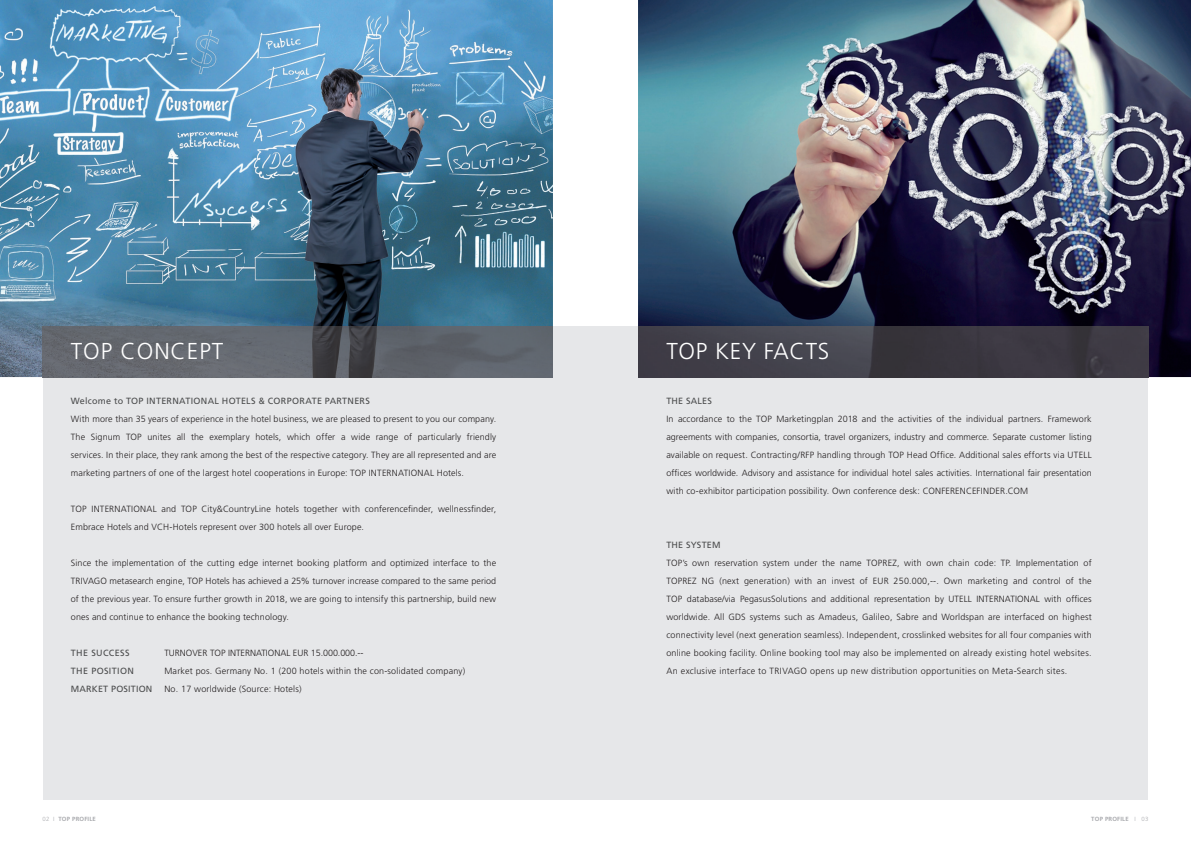
<style>
.page{position:relative;width:1191px;height:842px;background:#fff}
.page>*{position:absolute;margin:0;border:0;box-sizing:border-box;transform-origin:0 0}
.t1{font:300 23px "Frutiger";letter-spacing:.035em;color:#fff}
.t2{font:300 9px/18px "Frutiger";letter-spacing:.015em;color:#231f20;text-align:justify}
.t3{font:9px "Frutiger";letter-spacing:.03em;color:#4b4c4d}
.t4{font:700 6px "Frutiger";letter-spacing:.03em;color:#a8a9ad}
.s1{font-weight:300}
</style>
<div class="page">
<div style="left:595px;top:326px;width:553px;height:473px;background:#e6e7e9"></div>
<div style="left:43px;top:326px;width:552px;height:473px;background:#e6e7e9"></div>
<img style="left:638px;top:0;width:553px;height:377px">
<img style="left:0;top:0;width:553px;height:377px">
<img style="left:638px;top:326px;width:510px;height:51px">
<img style="left:43px;top:326px;width:510px;height:51px">
<h1 class="t1" style="left:71px;top:338px;width:154px">TOP CONCEPT</h1>
<h1 class="t1" style="left:666px;top:338px;width:164px">TOP KEY FACTs</h1>
<p class="t3" style="left:666px;top:395px;width:47px">THE SALES</p>
<p class="t2" style="left:666px;top:410px;width:427px">In accordance to the TOP Marketingplan 2018 and the activities of the individual partners. Framework agreements with companies, consortia, travel organizers, industry and commerce. separate customer listing available on request. Contracting/RFP handling through TOP Head Office. Additional sales efforts via UTELL offices worldwide. Advisory and assistance for individual hotel sales activities. International fair presentation with co-exhibitor participation possibility. Own conference desk: CONFERENCEFINDER.COM</p>
<p class="t3" style="left:71px;top:395px;width:301px">Welcome to TOP INTERNATIONAL HOTELS &amp; CORPORATE PARTNERS</p>
<p class="t2" style="left:71px;top:410px;width:427px">With more than 35 years of experience in the hotel business, we are pleased to present to you our company.<br>The signum TOP unites all the exemplary hotels, which offer a wide range of particularly friendly services. In their place, they rank among the best of the respective category. They are all represented and are marketing partners of one of the largest hotel cooperations in Europe: TOP INTERNATIONAL Hotels.</p>
<p class="t2" style="left:71px;top:500px;width:427px">TOP INTERNATIONAL and TOP City&amp;CountryLine hotels together with conferencefinder, wellnessfinder,<br>Embrace Hotels and VCH-Hotels represent over 300 hotels all over Europe.</p>
<p class="t2" style="left:71px;top:554px;width:427px">since the implementation of the cutting edge internet booking platform and optimized interface to the TRIVAGO metasearch engine, TOP Hotels has achieved a 25% turnover increase compared to the same period of the previous year. To ensure further growth in 2018, we are going to intensify this partnership, build new ones and continue to enhance the booking technology.</p>
<p class="t3" style="left:71px;top:647px;width:60px">THE SUCCESS</p>
<p class="t2" style="left:164px;top:644px;width:200px">TURNOVER TOP INTERNATIONAL EUR 15.000.000.--</p>
<p class="t3" style="left:71px;top:665px;width:64px">THE POSITION</p>
<p class="t2" style="left:164px;top:662px;width:302px">Market pos. Germany No. 1 (200 hotels within the con-solidated company)</p>
<p class="t3" style="left:71px;top:683px;width:83px">MARKET POSITION</p>
<p class="t2" style="left:164px;top:680px;width:139px">No. 17 worldwide (source: Hotels)</p>
<p class="t3" style="left:666px;top:539px;width:56px">THE SYSTEM</p>
<p class="t2" style="left:666px;top:554px;width:427px">TOP’s own reservation system under the name TOPREZ, with own chain code: TP. Implementation of TOPREZ NG (next generation) with an invest of EUR 250.000,--. Own marketing and control of the TOP database/via Pegasussolutions and additional representation by UTELL INTERNATIONAL with offices worldwide. All GDs systems such as Amadeus, Galileo, sabre and Worldspan are interfaced on highest connectivity level (next generation seamless). Independent, crosslinked websites for all four companies with online booking facility. Online booking tool may also be implemented on already existing hotel websites.<br>An exclusive interface to TRIVAGO opens up new distribution opportunities on Meta-search sites.</p>
<p class="t4" style="left:43px;top:815px;width:55px"><span class="s1">02 I</span> TOP PROFILE</p>
<p class="t4" style="left:1091px;top:815px;width:59px">TOP PROFILE <span class="s1">I 03</span></p>
</div>
